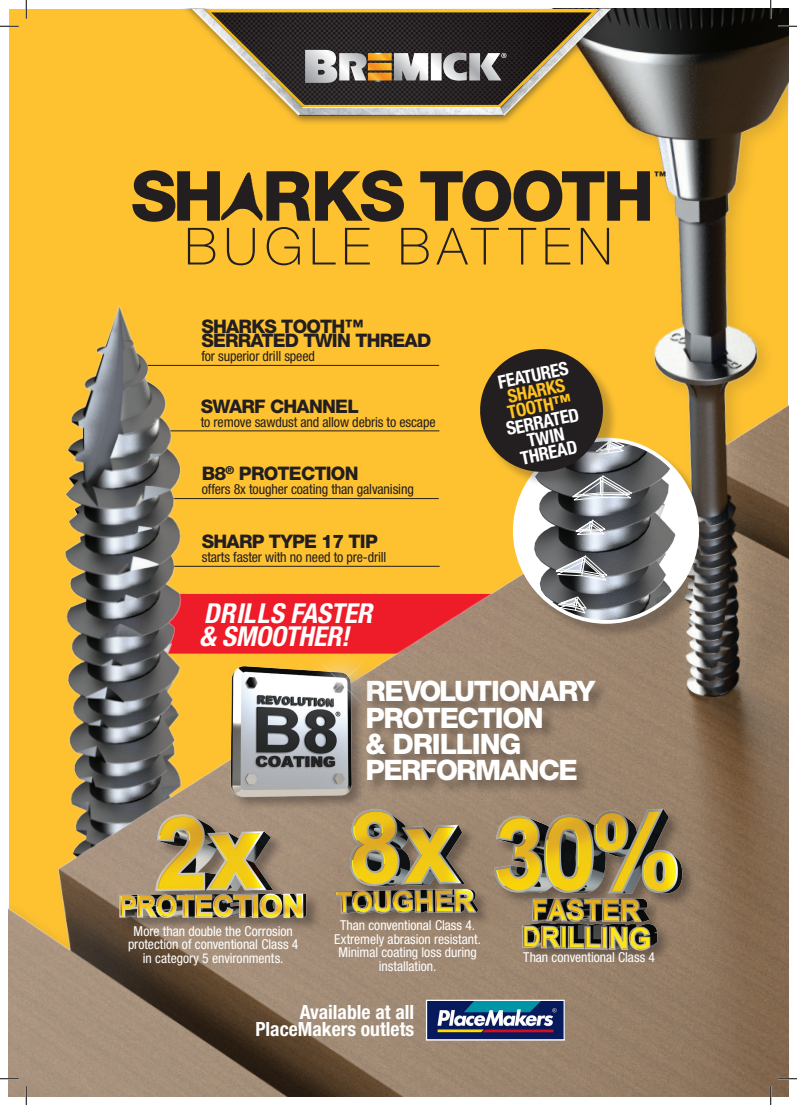
<style>
.page{position:relative;width:797px;height:1105px;background:#fff}
.page>*{position:absolute;margin:0;border:0;box-sizing:border-box;transform-origin:0 0}
.Vortext_title{font:800 69.25px "Helvetica Neue";letter-spacing:-.04em;color:#231f20}
.Vortext_title-2{font:100 51.25px "Helvetica Neue";letter-spacing:.13em;color:#231f20}
.Vortext_title-3{font:800 28.25px/26.4px "Helvetica Neue";letter-spacing:-.04em;color:#fff}
.Vortext_title-4{font:italic 700 condensed 27.5px "Helvetica Neue";color:#fff}
.Paragraph_Style_1{font:700 condensed 19.62px/17.2px "Helvetica Neue";color:#fff;text-align:right}
.Paragraph_Style_2{font:800 18.62px/14px "Helvetica Neue";letter-spacing:-.04em;color:#231f20}
.t1{font:700 condensed 18.5px/15.8px "Helvetica Neue";color:#fff;text-align:center}
.Paragraph_Style_1-2{font:condensed 14px "Helvetica Neue";letter-spacing:-.01em;color:#231f20}
.Paragraph_Style_2-2{font:condensed 14px "Helvetica Neue";letter-spacing:-.01em;color:#231f20}
.t2{font:condensed 13.62px/13.6px "Helvetica Neue";color:#fff;text-align:center}
.Vortext_title-5{font:800 11.88px "Helvetica Neue";color:#231f20}
.s1{color:#fec221}
</style>
<div class="page">
<img style="left:9px;top:9px;width:779px;height:1087px">
<div style="left:31px;top:9px;width:743px;height:117px;background:#231f20;opacity:.5"></div>
<img style="left:302px;top:107px;width:198px;height:9px">
<img style="left:191px;top:9px;width:111px;height:107px">
<img style="left:500px;top:9px;width:111px;height:107px">
<svg style="left:305px;top:49px;width:201px;height:35px;background:#958d85"></svg>
<div style="left:515px;top:440px;width:199px;height:199px;background:#231f20;opacity:.27"></div>
<img style="left:522px;top:440px;width:166px;height:182px">
<svg style="left:571px;top:519px;width:34px;height:16px"></svg>
<svg style="left:551px;top:555px;width:57px;height:26px"></svg>
<svg style="left:553px;top:596px;width:34px;height:18px"></svg>
<div style="left:366px;top:680px;width:243px;height:115px;background:#231f20;opacity:.4"></div>
<img style="left:428px;top:1002px;width:135px;height:36px">
<div style="left:426px;top:1000px;width:139px;height:40px;border:1px solid #fff"></div>
<div style="left:335px;top:809px;width:157px;height:118px;background:#231f20;opacity:.4"></div>
<img style="left:330px;top:806px;width:154px;height:112px">
<div style="left:119px;top:814px;width:201px;height:118px;background:#231f20;opacity:.4"></div>
<img style="left:111px;top:801px;width:204px;height:123px">
<div style="left:494px;top:809px;width:202px;height:155px;background:#231f20;opacity:.4"></div>
<img style="left:489px;top:802px;width:197px;height:151px">
<svg style="left:474px;top:343px;width:160px;height:158px;background:#7f6a3b"></svg>
<svg style="left:220px;top:172px;width:51px;height:49px;background:#be922c"></svg>
<img style="left:201px;top:711px;width:180px;height:99px">
<svg style="left:308px;top:650px;width:66px;height:66px"></svg>
<svg style="left:123px;top:594px;width:395px;height:117px;background:#c16a57"></svg>
<svg style="left:0;top:25px;width:19px;height:2px"></svg>
<svg style="left:778px;top:25px;width:19px;height:2px"></svg>
<svg style="left:0;top:1078px;width:19px;height:1px"></svg>
<svg style="left:778px;top:1078px;width:19px;height:1px"></svg>
<svg style="left:25px;top:0;width:2px;height:19px"></svg>
<svg style="left:25px;top:1086px;width:2px;height:19px"></svg>
<svg style="left:770px;top:0;width:1px;height:19px"></svg>
<svg style="left:770px;top:1086px;width:1px;height:19px"></svg>
<p class="Vortext_title" style="left:131px;top:155px;width:525px">SH RKS TOOTH</p>
<p class="Vortext_title-5" style="left:654px;top:168px;width:13px">™</p>
<p class="Vortext_title-2" style="left:185px;top:217px;width:429px">BUGLE BATTEN</p>
<p class="Paragraph_Style_2" style="left:201px;top:319px;width:231px">SHARKS TOOTH™<br>SERRATED TWIN THREAD</p>
<p class="Paragraph_Style_2-2" style="left:201px;top:348px;width:115px">for superior drill speed</p>
<p class="Paragraph_Style_2" style="left:201px;top:399px;width:159px">SWARF CHANNEL</p>
<p class="Paragraph_Style_2-2" style="left:201px;top:414px;width:236px">to remove sawdust and allow debris to escape</p>
<p class="Paragraph_Style_2" style="left:202px;top:467px;width:158px">B8<sup>®</sup> PROTECTION</p>
<p class="Paragraph_Style_1-2" style="left:202px;top:481px;width:213px">offers 8x tougher coating than galvanising</p>
<p class="Paragraph_Style_2" style="left:202px;top:534px;width:177px">SHARP TYPE 17 TIP</p>
<p class="Paragraph_Style_1-2" style="left:202px;top:549px;width:186px">starts faster with no need to pre-drill</p>
<p class="t1" style="left:496px;top:374px;width:75px;rotate:-11deg">FEATURES<br><span class="s1">SHARKS<br>TOOTH™<br></span>SERRATED<br>TWIN</p>
<p class="t1" style="left:519px;top:450px;width:59px;rotate:-11deg">THREAD</p>
<p class="Vortext_title-4" style="left:204px;top:597px;width:176px">DRILLS FASTER</p>
<p class="Vortext_title-4" style="left:199px;top:619px;width:158px">&amp; SMOOTHER!</p>
<p class="Vortext_title-3" style="left:365px;top:678px;width:231px">REVOLUTIONARY<br>PROTECTION<br>&amp; DRILLING<br>PERFORMANCE</p>
<p class="t2" style="left:128px;top:924px;width:172px">More than double the Corrosion protection of conventional Class 4 in category 5 environments.</p>
<p class="t2" style="left:334px;top:918px;width:149px">Than conventional Class 4.<br>Extremely abrasion resistant.<br>Minimal coating loss during installation.</p>
<p class="Paragraph_Style_1" style="left:255px;top:1003px;width:160px">Available at all<br>PlaceMakers outlets</p>
<p class="t2" style="left:523px;top:950px;width:133px">Than conventional Class 4</p>
</div>
